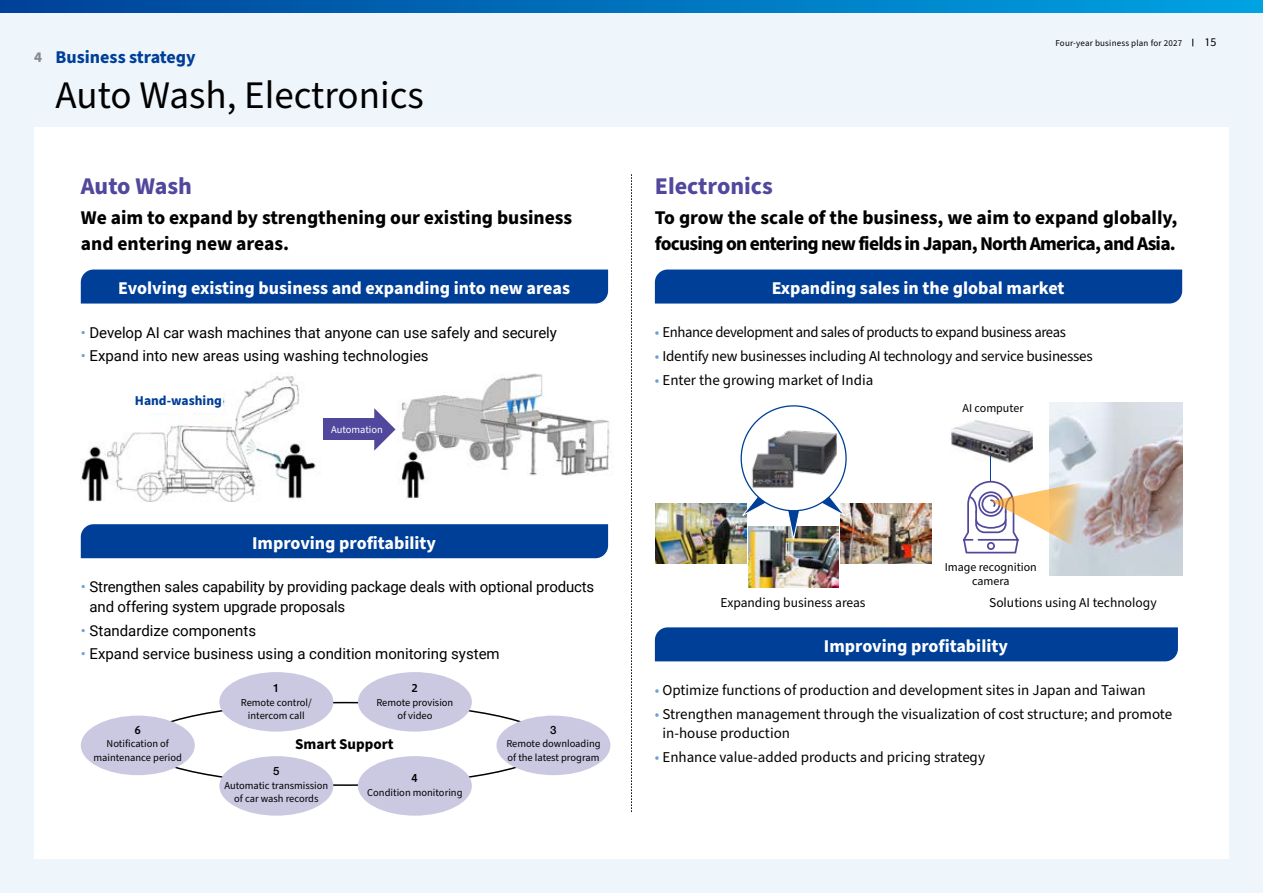
<style>
.page{position:relative;width:1263px;height:893px;background:#eef6fc}
.page>*{position:absolute;margin:0;border:0;box-sizing:border-box;transform-origin:0 0}
.t1{font:39px "DAIFUKU Sans";color:#000}
.t2{font:700 24px "DAIFUKU Sans";color:#51489d}
.t3{font:700 19.5px/25.5px "DAIFUKU Sans";letter-spacing:-.04em;color:#000}
.t4{font:700 19.5px/25.5px "DAIFUKU Sans";color:#000}
.t5{font:700 18px "DAIFUKU Sans";color:#fff}
.t6{font:700 18px "DAIFUKU Sans";color:#003f98}
.t7{font:15px/19.5px "DAIFUKU Sans";color:#000}
.t8{font:15px/19.5px "Roboto";letter-spacing:-.005em;color:#000}
.t9{font:15px "DAIFUKU Sans";letter-spacing:-.025em;color:#000}
.t10{font:700 15px "DAIFUKU Sans";color:#000}
.t11{font:700 15px "DAIFUKU Sans";color:#898989}
.t12{font:13.5px "DAIFUKU Sans";color:#000}
.t13{font:700 13.5px "DAIFUKU Sans";color:#003f98}
.t14{font:12px/13.5px "DAIFUKU Sans";color:#000;text-align:center}
.t15{font:500 11.4px "Helvetica Neue LT Std";color:#000}
.t16{font:10.5px/13.5px "DAIFUKU Sans";color:#000;text-align:center}
.t17{font:10.5px "DAIFUKU Sans";color:#fff}
.t18{font:10.5px "Hiragino UD Sans Std N W6";color:#000}
.t19{font:9px "DAIFUKU Sans";letter-spacing:.02em;color:#000}
.s1{color:#69a3d8}
</style>
<div class="page">
<svg style="left:0;top:0;width:1263px;height:13px;background:#0072bc"></svg>
<div style="left:34px;top:128px;width:1195px;height:731px;background:#fff"></div>
<svg style="left:631px;top:174px;width:1px;height:638px"></svg>
<div style="left:655px;top:627px;width:523px;height:34px;background:#003f98"></div>
<div style="left:655px;top:270px;width:527px;height:34px;background:#003f98"></div>
<img style="left:656px;top:503px;width:90px;height:61px">
<img style="left:748px;top:527px;width:91px;height:60px">
<img style="left:841px;top:503px;width:90px;height:61px">
<svg style="left:787px;top:511px;width:13px;height:28px"></svg>
<svg style="left:816px;top:490px;width:29px;height:26px"></svg>
<svg style="left:742px;top:490px;width:29px;height:26px"></svg>
<div style="left:741px;top:406px;width:105px;height:105px;background:#fff;border-radius:50%"></div>
<img style="left:767px;top:417px;width:71px;height:73px">
<img style="left:745px;top:452px;width:56px;height:37px">
<div style="left:81px;top:524px;width:527px;height:34px;background:#003f98"></div>
<div style="left:81px;top:270px;width:527px;height:34px;background:#003f98"></div>
<img style="left:81px;top:376px;width:235px;height:126px">
<img style="left:395px;top:373px;width:215px;height:126px">
<div style="left:323px;top:419px;width:51px;height:21px;background:#51489d"></div>
<svg style="left:374px;top:408px;width:21px;height:43px"></svg>
<div style="left:219px;top:672px;width:114px;height:60px;background:#cbc8e2;border-radius:50%"></div>
<div style="left:358px;top:672px;width:114px;height:60px;background:#cbc8e2;border-radius:50%"></div>
<div style="left:496px;top:716px;width:114px;height:59px;background:#cbc8e2;border-radius:50%"></div>
<div style="left:219px;top:756px;width:114px;height:60px;background:#cbc8e2;border-radius:50%"></div>
<div style="left:81px;top:716px;width:114px;height:59px;background:#cbc8e2;border-radius:50%"></div>
<div style="left:358px;top:756px;width:114px;height:60px;background:#cbc8e2;border-radius:50%"></div>
<img style="left:950px;top:420px;width:83px;height:36px">
<img style="left:1049px;top:403px;width:133px;height:172px">
<div style="left:134px;top:387px;width:89px;height:25px;background:#fff"></div>
<svg style="left:963px;top:456px;width:125px;height:98px"></svg>
<p class="t11" style="left:34px;top:47px;width:9px">4</p>
<p class="t6" style="left:56px;top:45px;width:142px">Business strategy</p>
<h1 class="t1" style="left:56px;top:69px;width:370px">Auto Wash, Electronics</h1>
<h2 class="t2" style="left:81px;top:170px;width:113px">Auto Wash</h2>
<h3 class="t4" style="left:81px;top:205px;width:493px">We aim to expand by strengthening our existing business and entering new areas.</h3>
<p class="t5" style="left:118px;top:276px;width:453px">Evolving existing business and expanding into new areas</p>
<p class="t8" style="left:81px;top:322px;width:478px"><span class="s1">•</span> Develop AI car wash machines that anyone can use safely and securely</p>
<p class="t8" style="left:81px;top:346px;width:349px"><span class="s1">•</span> Expand into new areas using washing technologies</p>
<p class="t13" style="left:135px;top:392px;width:88px">Hand-washing</p>
<p class="t17" style="left:331px;top:422px;width:53px">Automation</p>
<p class="t5" style="left:252px;top:530px;width:185px">Improving profitability</p>
<p class="t8" style="left:90px;top:577px;width:506px;text-indent:-9px"><span class="s1">•</span> Strengthen sales capability by providing package deals with optional products and offering system upgrade proposals</p>
<p class="t8" style="left:81px;top:620px;width:177px"><span class="s1">•</span> Standardize components</p>
<p class="t8" style="left:81px;top:644px;width:420px"><span class="s1">•</span> Expand service business using a condition monitoring system</p>
<p class="t15" style="left:273px;top:681px;width:8px">1</p>
<p class="t16" style="left:241px;top:696px;width:73px">Remote control/ intercom call</p>
<p class="t18" style="left:410px;top:680px;width:12px">２</p>
<p class="t16" style="left:376px;top:696px;width:78px">Remote provision of video</p>
<p class="t18" style="left:133px;top:721px;width:12px">６</p>
<p class="t16" style="left:94px;top:737px;width:90px">Notification of maintenance period</p>
<p class="t10" style="left:295px;top:733px;width:100px">Smart Support</p>
<p class="t15" style="left:273px;top:764px;width:8px">5</p>
<p class="t16" style="left:224px;top:779px;width:105px">Automatic transmission of car wash records</p>
<p class="t18" style="left:410px;top:770px;width:12px">４</p>
<p class="t16" style="left:367px;top:786px;width:97px">Condition monitoring</p>
<p class="t15" style="left:550px;top:723px;width:8px">3</p>
<p class="t16" style="left:506px;top:737px;width:96px;text-align:left">Remote downloading of the latest program</p>
<p class="t19" style="left:1055px;top:37px;width:128px">Four-year business plan for 2027</p>
<p class="t14" style="left:1204px;top:36px;width:14px">15</p>
<h2 class="t2" style="left:655px;top:170px;width:120px">Electronics</h2>
<h3 class="t3" style="left:655px;top:205px;width:524px">To grow the scale of the business, we aim to expand globally, focusing on entering new fields in Japan, North America, and Asia.</h3>
<p class="t5" style="left:772px;top:276px;width:294px">Expanding sales in the global market</p>
<p class="t9" style="left:655px;top:322px;width:412px"><span class="s1">•</span> Enhance development and sales of products to expand business areas</p>
<p class="t7" style="left:655px;top:347px;width:439px"><span class="s1">•</span> Identify new businesses including AI technology and service businesses</p>
<p class="t7" style="left:655px;top:370px;width:220px"><span class="s1">•</span> Enter the growing market of India</p>
<p class="t14" style="left:962px;top:401px;width:62px">AI computer</p>
<p class="t14" style="left:945px;top:561px;width:94px">Image recognition camera</p>
<p class="t12" style="left:721px;top:593px;width:146px">Expanding business areas</p>
<p class="t12" style="left:989px;top:593px;width:169px">Solutions using AI technology</p>
<p class="t5" style="left:824px;top:634px;width:185px">Improving profitability</p>
<p class="t7" style="left:655px;top:681px;width:492px"><span class="s1">•</span> Optimize functions of production and development sites in Japan and Taiwan</p>
<p class="t7" style="left:662px;top:705px;width:511px;text-indent:-8px"><span class="s1">•</span> Strengthen management through the visualization of cost structure; and promote in-house production</p>
<p class="t7" style="left:655px;top:748px;width:332px"><span class="s1">•</span> Enhance value-added products and pricing strategy</p>
</div>
